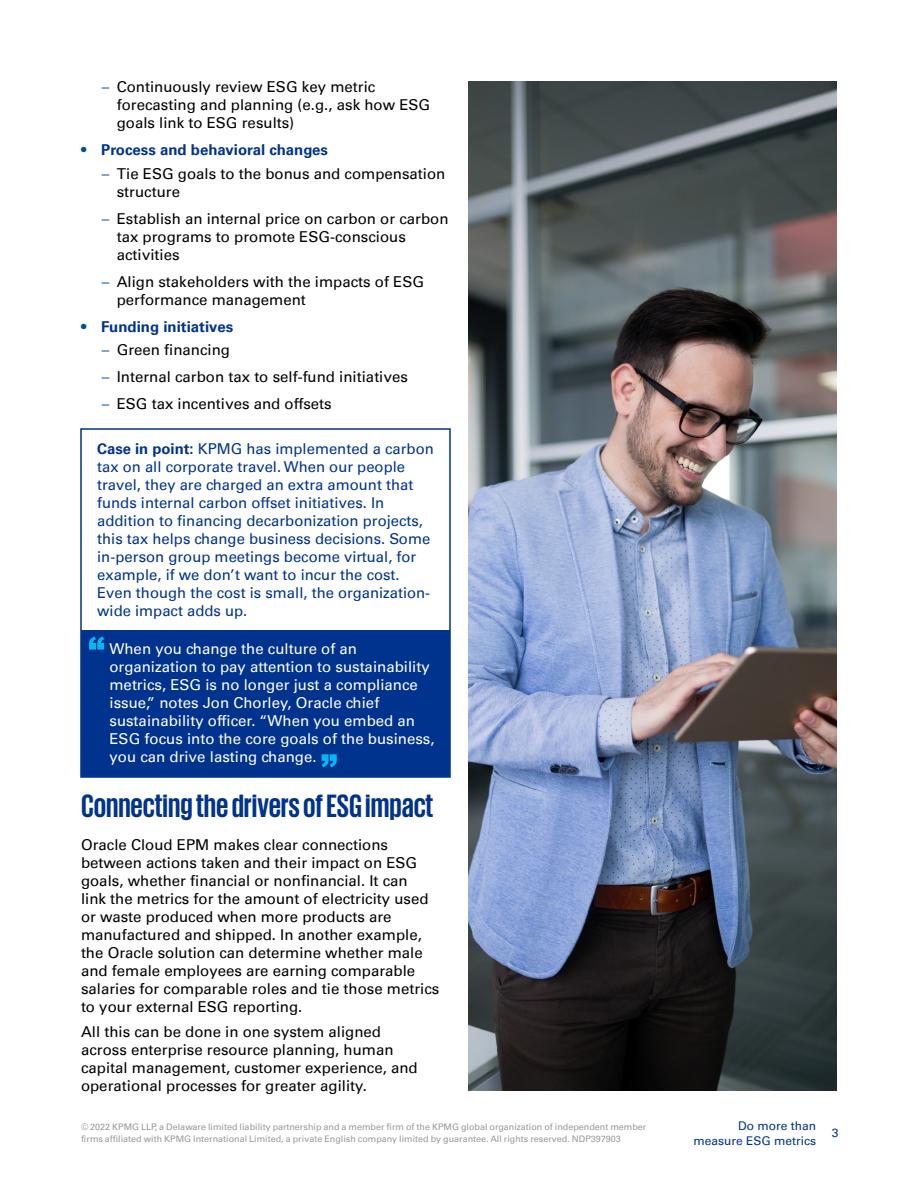
<style>
.page{position:relative;width:918px;height:1188px;background:#fff}
.page>*{position:absolute;margin:0;border:0;box-sizing:border-box;transform-origin:0 0}
.t1{font:700 33px "KPMG";color:#00338d}
.t2{font:15px/18px "Univers 55 Roman";color:#000}
.t3{font:15px/18px "Univers 55 Roman";color:#00338d}
.t4{font:15px/18px "Univers 55 Roman";color:#fff}
.t5{font:700 15px "Univers 65";color:#00338d}
.t6{font:12px/15px "Univers 55 Roman";color:#00338d;text-align:right}
.t7{font:9px/12px "Univers 55 Roman";color:#989898}
.s1{font-family:"Univers 45";font-weight:300;color:#004e98}
.s2{color:#004e98}
.s3{font-family:"Univers 65";font-weight:700}
</style>
<div class="page">
<img style="left:468px;top:81px;width:369px;height:1010px">
<div style="left:81px;top:631px;width:369px;height:146px;background:#00338d"></div>
<div style="left:80px;top:428px;width:371px;height:350px;border:2px solid #00338d"></div>
<svg style="left:89px;top:636px;width:15px;height:14px"></svg>
<svg style="left:322px;top:754px;width:15px;height:13px"></svg>
<p class="t2" style="left:117px;top:78px;width:315px;text-indent:-15px"><span class="s1">–</span> Continuously review ESG key metric forecasting and planning (e.g., ask how ESG goals link to ESG results)</p>
<p class="t5" style="left:81px;top:141px;width:249px"><span class="s2">•</span> Process and behavioral changes</p>
<p class="t2" style="left:117px;top:164px;width:330px;text-indent:-15px"><span class="s1">–</span> Tie ESG goals to the bonus and compensation structure</p>
<p class="t2" style="left:117px;top:209px;width:333px;text-indent:-15px"><span class="s1">–</span> Establish an internal price on carbon or carbon tax programs to promote ESG-conscious activities</p>
<p class="t2" style="left:117px;top:272px;width:309px;text-indent:-15px"><span class="s1">–</span> Align stakeholders with the impacts of ESG performance management</p>
<p class="t5" style="left:81px;top:318px;width:154px"><span class="s2">•</span> Funding initiatives</p>
<p class="t2" style="left:102px;top:341px;width:130px"><span class="s1">–</span> Green financing</p>
<p class="t2" style="left:102px;top:368px;width:308px"><span class="s1">–</span> Internal carbon tax to self-fund initiatives</p>
<p class="t2" style="left:102px;top:395px;width:231px"><span class="s1">–</span> ESG tax incentives and offsets</p>
<p class="t3" style="left:97px;top:440px;width:338px"><span class="s3">Case in point:</span> KPMG has implemented a carbon tax on all corporate travel. When our people travel, they are charged an extra amount that funds internal carbon offset initiatives. In addition to financing decarbonization projects, this tax helps change business decisions. Some in-person group meetings become virtual, for example, if we don’t want to incur the cost.<br>Even though the cost is small, the organization&shy;wide impact adds up.</p>
<p class="t4" style="left:110px;top:640px;width:327px">When you change the culture of an organization to pay attention to sustainability metrics, ESG is no longer just a compliance issue,” notes Jon Chorley, Oracle chief sustainability officer. “When you embed an ESG focus into the core goals of the business, you can drive lasting change.</p>
<h1 class="t1" style="left:81px;top:789px;width:354px">Connecting the drivers of ESG impact</h1>
<p class="t2" style="left:81px;top:836px;width:360px">Oracle Cloud EPM makes clear connections between actions taken and their impact on ESG goals, whether financial or nonfinancial. It can<br>link the metrics for the amount of electricity used or waste produced when more products are manufactured and shipped. In another example, the Oracle solution can determine whether male and female employees are earning comparable salaries for comparable roles and tie those metrics to your external ESG reporting.</p>
<p class="t2" style="left:81px;top:1023px;width:338px">All this can be done in one system aligned across enterprise resource planning, human capital management, customer experience, and operational processes for greater agility.</p>
<p class="t7" style="left:81px;top:1121px;width:567px">© 2022 KPMG LLP, a Delaware limited liability partnership and a member firm of the KPMG global organization of independent member firms affiliated with KPMG International Limited, a private English company limited by guarantee. All rights reserved. NDP397903</p>
<p class="t6" style="left:694px;top:1118px;width:124px">Do more than measure ESG metrics</p>
<p class="t6" style="left:832px;top:1126px;width:8px">3</p>
</div>
